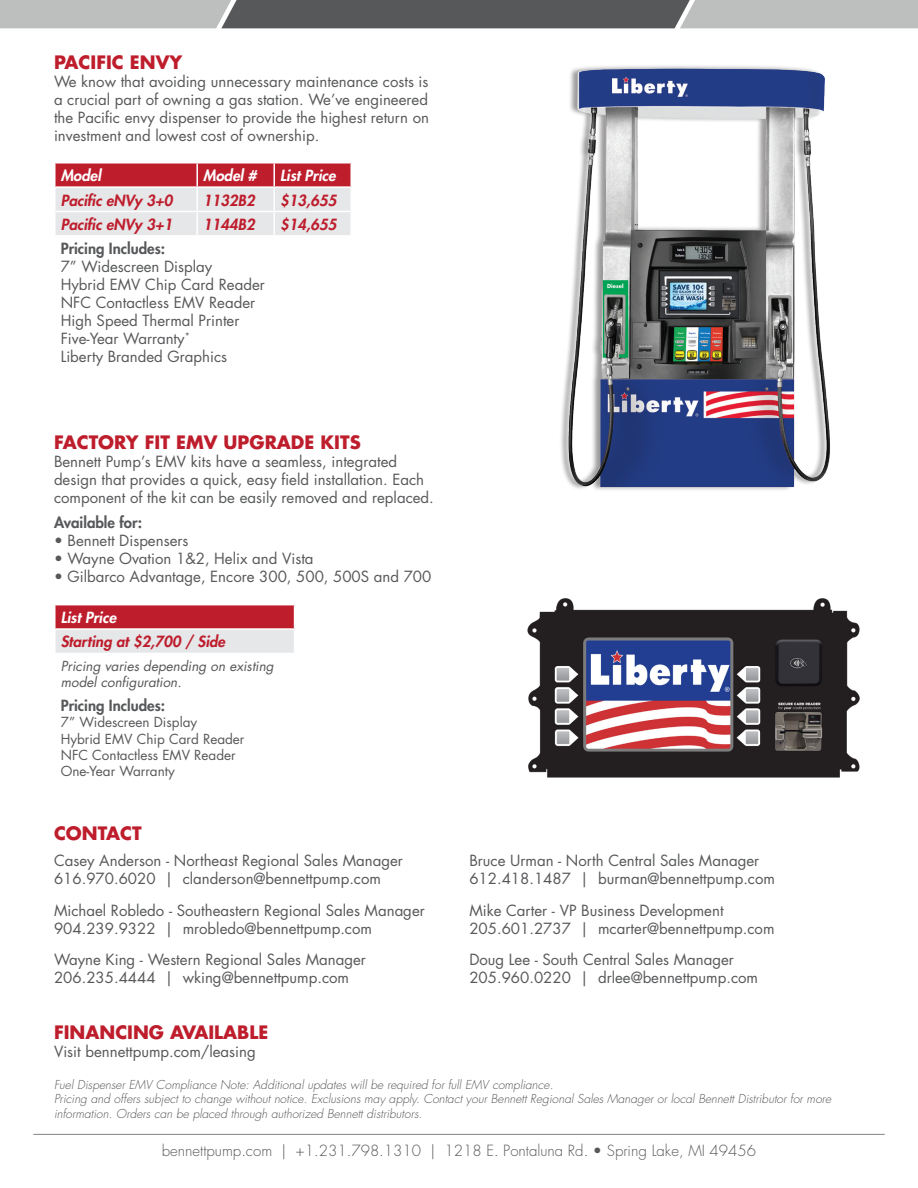
<style>
.page{position:relative;width:918px;height:1188px;background:#fff}
.page>*{position:absolute;margin:0;border:0;box-sizing:border-box;transform-origin:0 0}
.t1{font:700 18px "Futura Std";color:#be1d2c}
.t2{font:15px/18px "Futura Std";color:#57585a}
.t3{font:italic 800 15px "Futura Std";color:#be1d2c}
.t4{font:300 15px "Futura Std";color:#57585a}
.t5{font:italic 800 15px "Futura Std";color:#fff}
.t6{font:800 15px "Futura Std";color:#57585a}
.t7{font:13.5px/16.2px "Futura Std";color:#57585a}
.t8{font:italic 13.5px/16.2px "Futura Std";color:#57585a}
.t9{font:italic 300 12px/14.4px "Futura Std";color:#57585a}
.s1{font-weight:800}
</style>
<div class="page">
<hr style="left:33px;top:1134px;width:852px;height:1px;background:#808285">
<svg style="left:56px;top:164px;width:294px;height:71px;background:#d9a5ac"></svg>
<hr style="left:196px;top:164px;width:2px;height:22px;background:#fff">
<hr style="left:273px;top:164px;width:2px;height:22px;background:#fff">
<hr style="left:54px;top:186px;width:143px;height:2px;background:#fff">
<hr style="left:197px;top:186px;width:77px;height:2px;background:#fff">
<hr style="left:196px;top:188px;width:2px;height:23px;background:#fff">
<hr style="left:274px;top:186px;width:78px;height:2px;background:#fff">
<hr style="left:273px;top:188px;width:2px;height:23px;background:#fff">
<hr style="left:54px;top:211px;width:143px;height:1px;background:#fff">
<hr style="left:197px;top:211px;width:77px;height:1px;background:#fff">
<hr style="left:196px;top:212px;width:2px;height:23px;background:#fff">
<hr style="left:274px;top:211px;width:78px;height:1px;background:#fff">
<hr style="left:273px;top:212px;width:2px;height:23px;background:#fff">
<svg style="left:0;top:0;width:918px;height:28px;background:#8b8c8d"></svg>
<div style="left:55px;top:605px;width:240px;height:24px;background:#be1d2c"></div>
<div style="left:55px;top:629px;width:240px;height:24px;background:#e6e7e9"></div>
<hr style="left:54px;top:605px;width:2px;height:23px;background:#fff">
<hr style="left:54px;top:628px;width:241px;height:2px;background:#fff">
<hr style="left:54px;top:630px;width:2px;height:23px;background:#fff">
<svg style="left:294px;top:605px;width:1px;height:48px"></svg>
<img style="left:527px;top:598px;width:333px;height:180px">
<img style="left:544px;top:28px;width:299px;height:462px">
<p class="t1" style="left:54px;top:50px;width:130px">PACIFIC ENVY</p>
<p class="t2" style="left:54px;top:73px;width:377px;text-align:justify">We know that avoiding unnecessary maintenance costs is a crucial part of owning a gas station. We’ve engineered the Pacific envy dispenser to provide the highest return on investment and lowest cost of ownership.</p>
<p class="t5" style="left:61px;top:166px;width:42px">Model</p>
<p class="t5" style="left:203px;top:166px;width:55px">Model #</p>
<p class="t5" style="left:280px;top:166px;width:57px">List Price</p>
<p class="t3" style="left:61px;top:190px;width:113px">Pacific eNVy 3+0</p>
<p class="t3" style="left:203px;top:190px;width:53px">1132B2</p>
<p class="t3" style="left:280px;top:190px;width:58px">$13,655</p>
<p class="t3" style="left:61px;top:215px;width:113px">Pacific eNVy 3+1</p>
<p class="t3" style="left:203px;top:215px;width:53px">1144B2</p>
<p class="t3" style="left:280px;top:215px;width:58px">$14,655</p>
<p class="t2" style="left:61px;top:240px;width:206px"><span class="s1">Pricing Includes:<br></span>7” Widescreen Display<br>Hybrid EMV Chip Card Reader</p>
<p class="t2" style="left:61px;top:294px;width:196px">NFC Contactless EMV Reader</p>
<p class="t2" style="left:61px;top:312px;width:180px">High Speed Thermal Printer</p>
<p class="t2" style="left:61px;top:330px;width:131px">Five-Year Warranty<sup>*</sup></p>
<p class="t2" style="left:61px;top:348px;width:168px">Liberty Branded Graphics</p>
<p class="t1" style="left:54px;top:430px;width:308px">FACTORY FIT EMV UPGRADE KITS</p>
<p class="t2" style="left:54px;top:453px;width:381px">Bennett Pump’s EMV kits have a seamless, integrated design that provides a quick, easy field installation. Each component of the kit can be easily removed and replaced.</p>
<p class="t6" style="left:54px;top:513px;width:90px">Available for:</p>
<p class="t2" style="left:54px;top:532px;width:136px">• Bennett Dispensers</p>
<p class="t2" style="left:54px;top:550px;width:261px">• Wayne Ovation 1&amp;2, Helix and Vista</p>
<p class="t2" style="left:54px;top:568px;width:379px">• Gilbarco Advantage, Encore 300, 500, 500S and 700</p>
<p class="t5" style="left:61px;top:608px;width:57px">List Price</p>
<p class="t3" style="left:61px;top:632px;width:166px">Starting at $2,700 / Side</p>
<p class="t8" style="left:61px;top:658px;width:215px">Pricing varies depending on existing model configuration.</p>
<p class="t6" style="left:61px;top:696px;width:106px">Pricing Includes:</p>
<p class="t7" style="left:61px;top:714px;width:185px">7” Widescreen Display<br>Hybrid EMV Chip Card Reader</p>
<p class="t7" style="left:61px;top:747px;width:176px">NFC Contactless EMV Reader</p>
<p class="t7" style="left:61px;top:763px;width:116px">One-Year Warranty</p>
<p class="t1" style="left:54px;top:822px;width:89px">CONTACT</p>
<p class="t2" style="left:54px;top:852px;width:350px">Casey Anderson - Northeast Regional Sales Manager</p>
<p class="t2" style="left:54px;top:870px;width:329px">616.970.6020 | clanderson@bennettpump.com</p>
<p class="t2" style="left:54px;top:902px;width:372px">Michael Robledo - Southeastern Regional Sales Manager</p>
<p class="t2" style="left:54px;top:920px;width:320px">904.239.9322 | mrobledo@bennettpump.com</p>
<p class="t2" style="left:54px;top:951px;width:313px">Wayne King - Western Regional Sales Manager</p>
<p class="t2" style="left:54px;top:969px;width:297px">206.235.4444 | wking@bennettpump.com</p>
<p class="t1" style="left:54px;top:1020px;width:216px">FINANCING AVAILABLE</p>
<p class="t2" style="left:54px;top:1043px;width:203px">Visit bennettpump.com/leasing</p>
<p class="t2" style="left:469px;top:852px;width:291px">Bruce Urman - North Central Sales Manager</p>
<p class="t2" style="left:469px;top:870px;width:307px">612.418.1487 | burman@bennettpump.com</p>
<p class="t2" style="left:469px;top:902px;width:256px">Mike Carter - VP Business Development</p>
<p class="t2" style="left:469px;top:920px;width:307px">205.601.2737 | mcarter@bennettpump.com</p>
<p class="t2" style="left:469px;top:951px;width:266px">Doug Lee - South Central Sales Manager</p>
<p class="t2" style="left:469px;top:969px;width:290px">205.960.0220 | drlee@bennettpump.com</p>
<p class="t9" style="left:54px;top:1078px;width:501px">Fuel Dispenser EMV Compliance Note: Additional updates will be required for full EMV compliance.</p>
<p class="t9" style="left:54px;top:1092px;width:779px">Pricing and offers subject to change without notice. Exclusions may apply. Contact your Bennett Regional Sales Manager or local Bennett Distributor for more information. Orders can be placed through authorized Bennett distributors.</p>
<p class="t4" style="left:162px;top:1141px;width:596px">bennettpump.com | +1.231.798.1310 | 1218 E. Pontaluna Rd. • Spring Lake, MI 49456</p>
</div>
